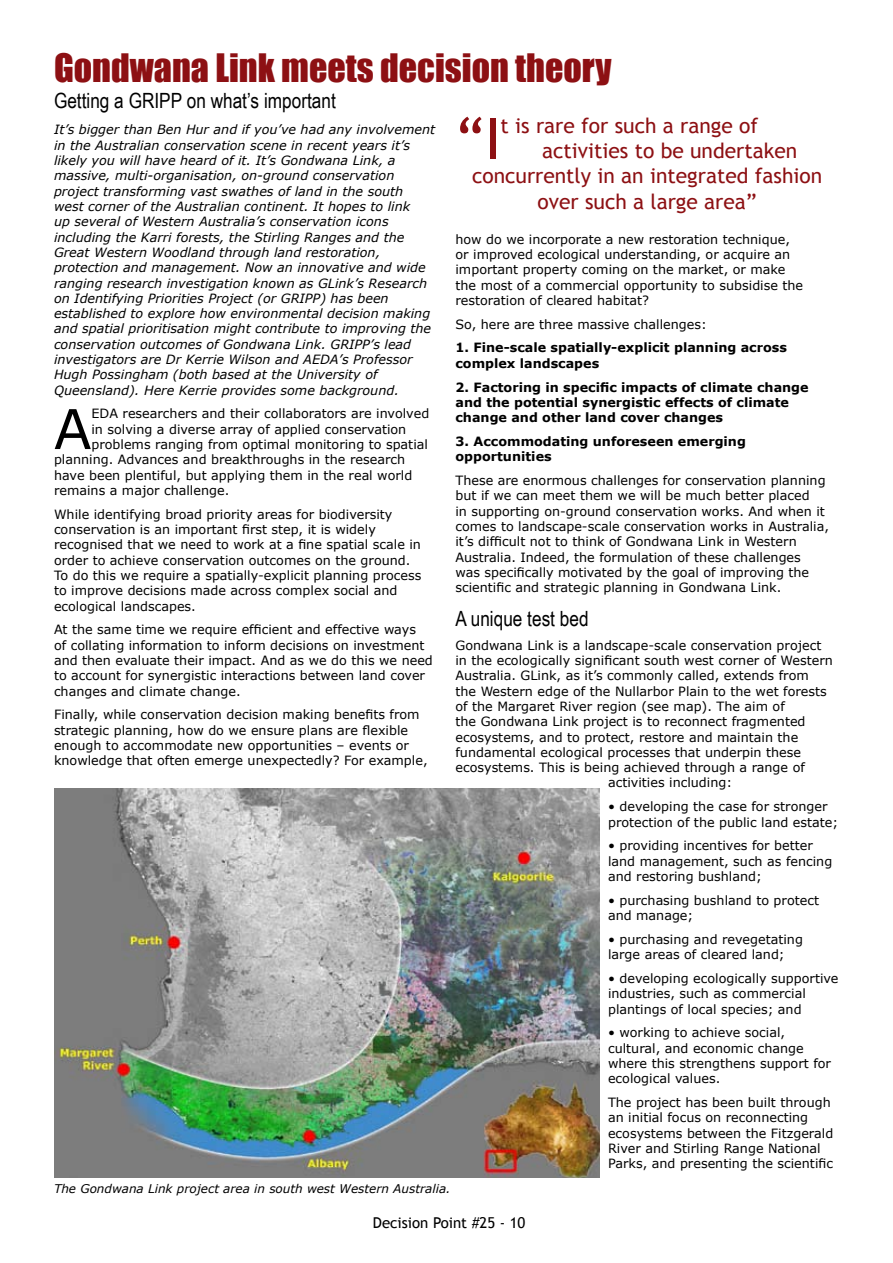
<style>
.page{position:relative;width:893px;height:1263px;background:#fff}
.page>*{position:absolute;margin:0;border:0;box-sizing:border-box;transform-origin:0 0}
.t1{font:56.25px "Trebuchet MS";color:#8d1013}
.t2{font:54.9px "Verdana";color:#000}
.t3{font:36px "Impact";color:#8d1013}
.t4{font:21px "Trebuchet MS";color:#8d1013}
.t5{font:21px "Arial Narrow";color:#000}
.t6{font:15px "Trebuchet MS";color:#000}
.t7{font:12.75px/15.3px "Verdana";color:#000}
.t8{font:italic 12.75px/15.3px "Verdana";color:#000}
.t9{font:700 12.75px/15.3px "Verdana";color:#000}
.t10{font:italic 12px "Verdana";color:#000}
</style>
<div class="page">
<img style="left:54px;top:788px;width:545px;height:390px">
<h3 class="t3" style="left:54px;top:40px;width:559px">Gondwana Link meets decision theory</h3>
<h3 class="t5" style="left:54px;top:85px;width:283px">Getting a GRIPP on what’s important</h3>
<p class="t8" style="left:54px;top:122px;width:383px">It’s bigger than Ben Hur and if you’ve had any involvement in the Australian conservation scene in recent years it’s likely you will have heard of it. It’s Gondwana Link, a massive, multi-organisation, on-ground conservation project transforming vast swathes of land in the south west corner of the Australian continent. It hopes to link<br>up several of Western Australia’s conservation icons including the Karri forests, the Stirling Ranges and the Great Western Woodland through land restoration, protection and management. Now an innovative and wide ranging research investigation known as GLink’s Research on Identifying Priorities Project (or GRIPP) has been established to explore how environmental decision making and spatial prioritisation might contribute to improving the conservation outcomes of Gondwana Link. GRIPP’s lead investigators are Dr Kerrie Wilson and AEDA’s Professor Hugh Possingham (both based at the University of Queensland). Here Kerrie provides some background.</p>
<h2 class="t2" style="left:54px;top:394px;width:39px">A</h2>
<p class="t7" style="left:91px;top:406px;width:339px">EDA researchers and their collaborators are involved</p>
<p class="t7" style="left:91px;top:421px;width:316px">in solving a diverse array of applied conservation</p>
<p class="t7" style="left:91px;top:436px;width:338px">problems ranging from optimal monitoring to spatial</p>
<p class="t7" style="left:54px;top:452px;width:353px">planning. Advances and breakthroughs in the research</p>
<p class="t7" style="left:54px;top:467px;width:360px">have been plentiful, but applying them in the real world</p>
<p class="t7" style="left:54px;top:482px;width:177px">remains a major challenge.</p>
<p class="t7" style="left:54px;top:506px;width:369px">While identifying broad priority areas for biodiversity conservation is an important first step, it is widely recognised that we need to work at a fine spatial scale in order to achieve conservation outcomes on the ground.<br>To do this we require a spatially-explicit planning process to improve decisions made across complex social and ecological landscapes.</p>
<p class="t7" style="left:54px;top:622px;width:380px">At the same time we require efficient and effective ways<br>of collating information to inform decisions on investment and then evaluate their impact. And as we do this we need to account for synergistic interactions between land cover changes and climate change.</p>
<p class="t7" style="left:54px;top:707px;width:375px">Finally, while conservation decision making benefits from strategic planning, how do we ensure plans are flexible enough to accommodate new opportunities – events or knowledge that often emerge unexpectedly? For example,</p>
<h1 class="t1" style="left:455px;top:105px;width:47px">“I</h1>
<h3 class="t4" style="left:501px;top:113px;width:259px">t is rare for such a range of</h3>
<h3 class="t4" style="left:542px;top:138px;width:257px">activities to be undertaken</h3>
<h3 class="t4" style="left:472px;top:163px;width:352px">concurrently in an integrated fashion</h3>
<h3 class="t4" style="left:537px;top:189px;width:221px">over such a large area”</h3>
<p class="t7" style="left:455px;top:231px;width:349px">how do we incorporate a new restoration technique, or improved ecological understanding, or acquire an important property coming on the market, or make the most of a commercial opportunity to subsidise the restoration of cleared habitat?</p>
<p class="t7" style="left:455px;top:316px;width:253px">So, here are three massive challenges:</p>
<p class="t9" style="left:455px;top:340px;width:333px">1. Fine-scale spatially-explicit planning across complex landscapes</p>
<p class="t9" style="left:455px;top:379px;width:355px">2. Factoring in specific impacts of climate change and the potential synergistic effects of climate change and other land cover changes</p>
<p class="t9" style="left:455px;top:433px;width:292px">3. Accommodating unforeseen emerging opportunities</p>
<p class="t7" style="left:455px;top:472px;width:375px">These are enormous challenges for conservation planning but if we can meet them we will be much better placed<br>in supporting on-ground conservation works. And when it comes to landscape-scale conservation works in Australia, it’s difficult not to think of Gondwana Link in Western Australia. Indeed, the formulation of these challenges<br>was specifically motivated by the goal of improving the scientific and strategic planning in Gondwana Link.</p>
<h3 class="t5" style="left:455px;top:603px;width:135px">A unique test bed</h3>
<p class="t7" style="left:455px;top:637px;width:367px">Gondwana Link is a landscape-scale conservation project</p>
<p class="t7" style="left:455px;top:652px;width:379px">in the ecologically significant south west corner of Western</p>
<p class="t7" style="left:455px;top:668px;width:355px">Australia. GLink, as it’s commonly called, extends from</p>
<p class="t7" style="left:455px;top:683px;width:373px">the Western edge of the Nullarbor Plain to the wet forests</p>
<p class="t7" style="left:455px;top:698px;width:331px">of the Margaret River region (see map). The aim of</p>
<p class="t7" style="left:455px;top:713px;width:352px">the Gondwana Link project is to reconnect fragmented</p>
<p class="t7" style="left:455px;top:729px;width:344px">ecosystems, and to protect, restore and maintain the</p>
<p class="t7" style="left:455px;top:744px;width:347px">fundamental ecological processes that underpin these</p>
<p class="t7" style="left:455px;top:759px;width:351px">ecosystems. This is being achieved through a range of</p>
<p class="t7" style="left:608px;top:775px;width:126px">activities including:</p>
<p class="t7" style="left:608px;top:798px;width:232px">• developing the case for stronger protection of the public land estate;</p>
<p class="t7" style="left:608px;top:838px;width:226px">• providing incentives for better land management, such as fencing and restoring bushland;</p>
<p class="t7" style="left:608px;top:892px;width:212px">• purchasing bushland to protect and manage;</p>
<p class="t7" style="left:608px;top:931px;width:196px">• purchasing and revegetating large areas of cleared land;</p>
<p class="t7" style="left:608px;top:970px;width:232px">• developing ecologically supportive industries, such as commercial plantings of local species; and</p>
<p class="t7" style="left:608px;top:1025px;width:224px">• working to achieve social, cultural, and economic change where this strengthens support for ecological values.</p>
<p class="t7" style="left:608px;top:1094px;width:227px">The project has been built through an initial focus on reconnecting ecosystems between the Fitzgerald River and Stirling Range National Parks, and presenting the scientific</p>
<p class="t10" style="left:54px;top:1181px;width:398px">The Gondwana Link project area in south west Western Australia.</p>
<p class="t6" style="left:373px;top:1214px;width:154px">Decision Point #25 - 10</p>
</div>
